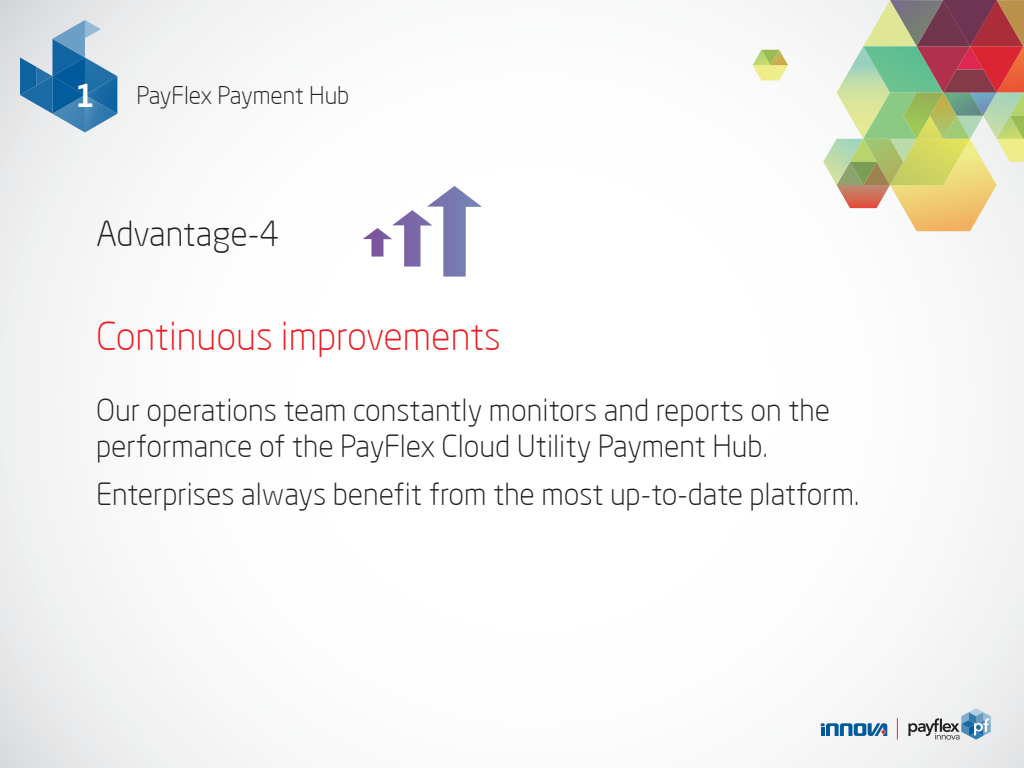
<style>
.page{position:relative;width:1024px;height:768px;background:#fff}
.page>*{position:absolute;margin:0;border:0;box-sizing:border-box;transform-origin:0 0}
.t1{font:300 38px "Neo Sans Pro";color:#ed1d24}
.t2{font:300 34px "Neo Sans Pro";color:#231f20}
.t3{font:500 31px "Neo Sans Pro";color:#fff}
.t4{font:300 30px/36px "Neo Sans Pro";color:#231f20}
.t5{font:300 24px "Neo Sans Pro";color:#231f20}
</style>
<div class="page">
<div style="left:0;top:0;width:1024px;height:768px;background:linear-gradient(to right,#f7f7f8,#fcfcfc)"></div>
<svg style="left:821px;top:723px;width:66px;height:13px"></svg>
<svg style="left:908px;top:708px;width:83px;height:32px"></svg>
<svg style="left:897px;top:718px;width:1px;height:22px"></svg>
<svg style="left:20px;top:20px;width:98px;height:112px;background:#79a5c4"></svg>
<svg style="left:823px;top:0;width:201px;height:231px"></svg>
<svg style="left:753px;top:50px;width:35px;height:30px"></svg>
<svg style="left:363px;top:186px;width:119px;height:91px"></svg>
<p class="t3" style="left:75px;top:76px;width:21px">1</p>
<p class="t5" style="left:136px;top:80px;width:214px">PayFlex Payment Hub</p>
<p class="t2" style="left:96px;top:213px;width:185px">Advantage-4</p>
<p class="t1" style="left:96px;top:313px;width:406px">Continuous improvements</p>
<p class="t4" style="left:96px;top:392px;width:736px">Our operations team constantly monitors and reports on the performance of the PayFlex Cloud Utility Payment Hub.</p>
<p class="t4" style="left:96px;top:476px;width:765px">Enterprises always benefit from the most up-to-date platform.</p>
</div>
